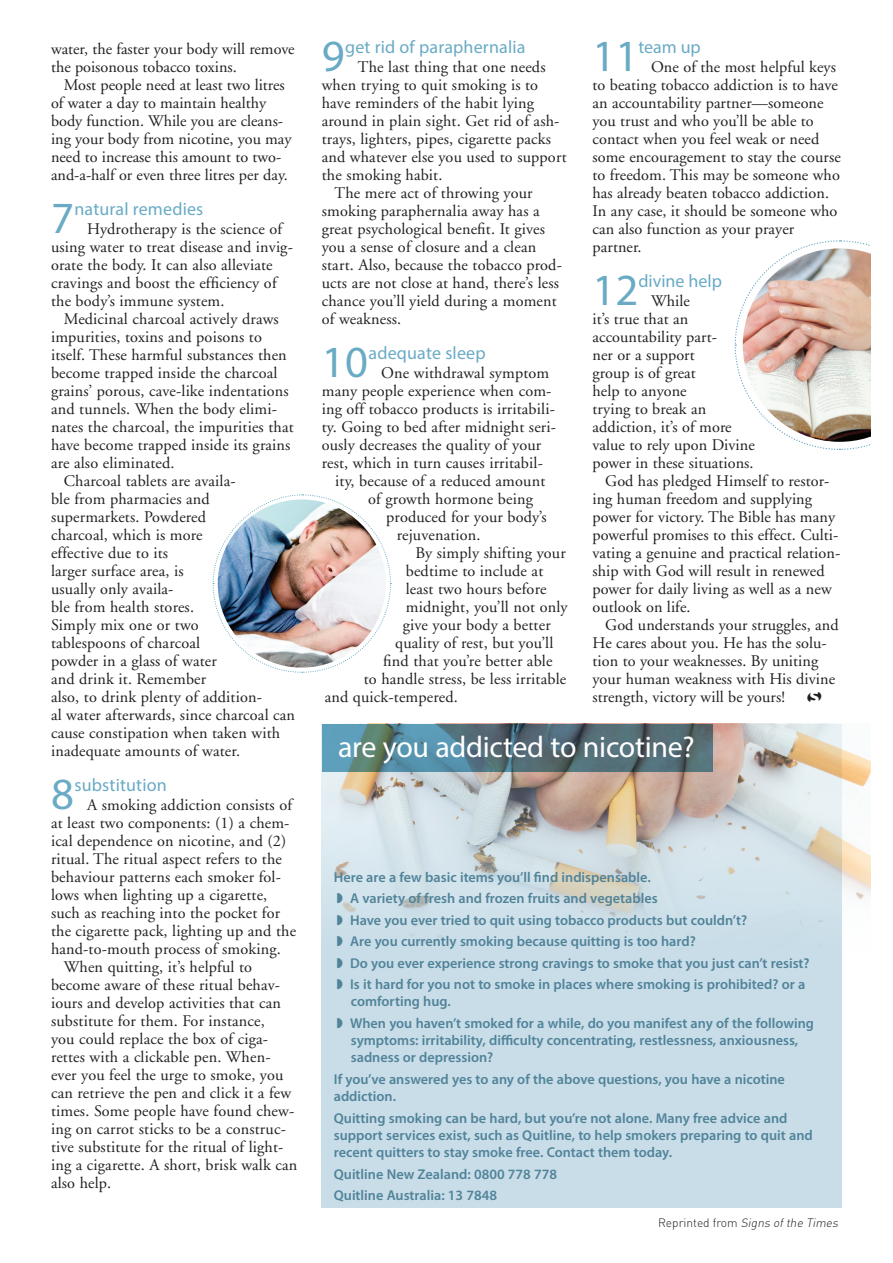
<style>
.page{position:relative;width:893px;height:1263px;background:#fff}
.page>*{position:absolute;margin:0;border:0;box-sizing:border-box;transform-origin:0 0}
.Article-SubHead_1{font:44.7px "Myriad Pro";color:#69aac5}
.BoxTitles_2-Myriad_R{font:30px "Myriad Pro";letter-spacing:-.01em;color:#fff}
.Article-SubHead_1-2{font:18px "Myriad Pro";letter-spacing:.01em;color:#69aac5}
.Article-BodyText{font:16.2px/18px "Adobe Garamond";letter-spacing:.01em;color:#231f20}
.BoxText-Bold{font:600 14.25px/17.2px "Myriad Pro";color:#518399}
.Article-BodyText-2{font:13.5px "Myriad Sketch";color:#231f20}
.t1{font:italic 300 12px "DIN";color:#231f20}
.s1{font-style:normal}
</style>
<div class="page">
<div style="left:322px;top:724px;width:520px;height:484px;background:#c8dde8"></div>
<img style="left:322px;top:724px;width:549px;height:217px">
<svg style="left:734px;top:240px;width:137px;height:210px"></svg>
<img style="left:743px;top:248px;width:128px;height:194px">
<svg style="left:212px;top:494px;width:180px;height:179px"></svg>
<img style="left:218px;top:499px;width:168px;height:169px;border-radius:84px">
<svg style="left:322px;top:724px;width:390px;height:47px;background:#547682"></svg>
<p class="Article-BodyText" style="left:51px;top:40px;width:245px">water, the faster your body will remove the poisonous tobacco toxins.</p>
<p class="Article-BodyText" style="left:51px;top:76px;width:242px;text-indent:13px">Most people need at least two litres of water a day to maintain healthy body function. While you are cleans&shy;ing your body from nicotine, you may need to increase this amount to two&shy;and-a-half or even three litres per day.</p>
<p class="Article-SubHead_1" style="left:51px;top:190px;width:24px">7</p>
<p class="Article-SubHead_1-2" style="left:74px;top:197px;width:130px">natural remedies</p>
<p class="Article-BodyText" style="left:51px;top:220px;width:243px;text-indent:36px">Hydrotherapy is the science of using water to treat disease and invig&shy;orate the body. It can also alleviate cravings and boost the efficiency of the body’s immune system.</p>
<p class="Article-BodyText" style="left:51px;top:310px;width:244px;text-indent:13px">Medicinal charcoal actively draws impurities, toxins and poisons to itself. These harmful substances then become trapped inside the charcoal grains’ porous, cave-like indentations and tunnels. When the body elimi&shy;nates the charcoal, the impurities that have become trapped inside its grains are also eliminated.</p>
<p class="Article-BodyText" style="left:51px;top:472px;width:246px;text-indent:13px">Charcoal tablets are availa-<br>ble from pharmacies and supermarkets. Powdered<br>charcoal, which is more<br>effective due to its<br>larger surface area, is<br>usually only availa-<br>ble from health stores.<br>Simply mix one or two<br>tablespoons of charcoal<br>powder in a glass of water<br>and drink it. Remember<br>also, to drink plenty of addition-<br>al water afterwards, since charcoal can cause constipation when taken with inadequate amounts of water.</p>
<p class="Article-SubHead_1" style="left:51px;top:766px;width:24px">8</p>
<p class="Article-SubHead_1-2" style="left:74px;top:773px;width:94px">substitution</p>
<p class="Article-BodyText" style="left:51px;top:796px;width:247px;text-indent:36px">A smoking addiction consists of at least two components: (1) a chem&shy;ical dependence on nicotine, and (2) ritual. The ritual aspect refers to the behaviour patterns each smoker fol&shy;lows when lighting up a cigarette, such as reaching into the pocket for the cigarette pack, lighting up and the hand-to-mouth process of smoking.</p>
<p class="Article-BodyText" style="left:51px;top:958px;width:248px;text-indent:13px">When quitting, it’s helpful to become aware of these ritual behav&shy;iours and develop activities that can substitute for them. For instance,<br>you could replace the box of ciga&shy;rettes with a clickable pen. When&shy;ever you feel the urge to smoke, you can retrieve the pen and click it a few times. Some people have found chew&shy;ing on carrot sticks to be a construc&shy;tive substitute for the ritual of light&shy;ing a cigarette. A short, brisk walk can also help.</p>
<p class="Article-SubHead_1" style="left:322px;top:28px;width:24px">9</p>
<p class="Article-SubHead_1-2" style="left:345px;top:35px;width:182px">get rid of paraphernalia</p>
<p class="Article-BodyText" style="left:322px;top:58px;width:246px;text-indent:36px">The last thing that one needs when trying to quit smoking is to have reminders of the habit lying around in plain sight. Get rid of ash&shy;trays, lighters, pipes, cigarette packs and whatever else you used to support the smoking habit.</p>
<p class="Article-BodyText" style="left:322px;top:184px;width:242px;text-indent:13px">The mere act of throwing your smoking paraphernalia away has a great psychological benefit. It gives you a sense of closure and a clean start. Also, because the tobacco prod&shy;ucts are not close at hand, there’s less chance you’ll yield during a moment of weakness.</p>
<p class="Article-SubHead_1" style="left:322px;top:334px;width:48px">10</p>
<p class="Article-SubHead_1-2" style="left:368px;top:341px;width:119px">adequate sleep</p>
<p class="Article-BodyText" style="left:381px;top:364px;width:170px">One withdrawal symptom</p>
<p class="Article-BodyText" style="left:322px;top:382px;width:231px">many people experience when com-</p>
<p class="Article-BodyText" style="left:322px;top:400px;width:235px">ing off tobacco products is irritabili-</p>
<p class="Article-BodyText" style="left:322px;top:418px;width:236px">ty. Going to bed after midnight seri-</p>
<p class="Article-BodyText" style="left:322px;top:436px;width:221px">ously decreases the quality of your</p>
<p class="Article-BodyText" style="left:322px;top:454px;width:223px">rest, which in turn causes irritabil-</p>
<p class="Article-BodyText" style="left:335px;top:472px;width:212px">ity, because of a reduced amount</p>
<p class="Article-BodyText" style="left:368px;top:490px;width:166px">of growth hormone being</p>
<p class="Article-BodyText" style="left:386px;top:508px;width:162px">produced for your body’s</p>
<p class="Article-BodyText" style="left:397px;top:526px;width:85px">rejuvenation.</p>
<p class="Article-BodyText" style="left:415px;top:544px;width:152px">By simply shifting your</p>
<p class="Article-BodyText" style="left:406px;top:562px;width:139px">bedtime to include at</p>
<p class="Article-BodyText" style="left:406px;top:580px;width:142px">least two hours before</p>
<p class="Article-BodyText" style="left:406px;top:598px;width:163px">midnight, you’ll not only</p>
<p class="Article-BodyText" style="left:403px;top:616px;width:149px">give your body a better</p>
<p class="Article-BodyText" style="left:395px;top:634px;width:160px">quality of rest, but you’ll</p>
<p class="Article-BodyText" style="left:383px;top:652px;width:171px">find that you’re better able</p>
<p class="Article-BodyText" style="left:364px;top:670px;width:204px">to handle stress, be less irritable</p>
<p class="Article-BodyText" style="left:325px;top:688px;width:135px">and quick-tempered.</p>
<p class="Article-SubHead_1" style="left:592px;top:28px;width:47px">11</p>
<p class="Article-SubHead_1-2" style="left:638px;top:35px;width:64px">team up</p>
<p class="Article-BodyText" style="left:592px;top:58px;width:250px;text-indent:59px">One of the most helpful keys to beating tobacco addiction is to have an accountability partner—someone you trust and who you’ll be able to contact when you feel weak or need some encouragement to stay the course to freedom. This may be someone who has already beaten tobacco addiction.<br>In any case, it should be someone who can also function as your prayer partner.</p>
<p class="Article-SubHead_1" style="left:592px;top:262px;width:47px">12</p>
<p class="Article-SubHead_1-2" style="left:638px;top:269px;width:85px">divine help</p>
<p class="Article-BodyText" style="left:592px;top:292px;width:164px;text-indent:59px">While<br>it’s true that an accountability part-<br>ner or a support<br>group is of great<br>help to anyone<br>trying to break an addiction, it’s of more value to rely upon Divine power in these situations.</p>
<p class="Article-BodyText" style="left:592px;top:472px;width:249px;text-indent:13px">God has pledged Himself to restor&shy;ing human freedom and supplying power for victory. The Bible has many powerful promises to this effect. Culti&shy;vating a genuine and practical relation&shy;ship with God will result in renewed power for daily living as well as a new outlook on life.</p>
<p class="Article-BodyText" style="left:592px;top:616px;width:248px;text-indent:13px">God understands your struggles, and He cares about you. He has the solu&shy;tion to your weaknesses. By uniting your human weakness with His divine strength, victory will be yours!</p>
<p class="Article-BodyText-2" style="left:807px;top:690px;width:16px">½</p>
<p class="BoxTitles_2-Myriad_R" style="left:338px;top:728px;width:358px">are you addicted to nicotine?</p>
<p class="BoxText-Bold" style="left:334px;top:868px;width:318px">Here are a few basic items you’ll find indispensable.</p>
<p class="BoxText-Bold" style="left:337px;top:890px;width:322px">◗ A variety of fresh and frozen fruits and vegetables</p>
<p class="BoxText-Bold" style="left:337px;top:911px;width:412px">◗ Have you ever tried to quit using tobacco products but couldn’t?</p>
<p class="BoxText-Bold" style="left:337px;top:933px;width:360px">◗ Are you currently smoking because quitting is too hard?</p>
<p class="BoxText-Bold" style="left:337px;top:954px;width:474px">◗ Do you ever experience strong cravings to smoke that you just can’t resist?</p>
<p class="BoxText-Bold" style="left:351px;top:976px;width:456px;text-indent:-14px">◗ Is it hard for you not to smoke in places where smoking is prohibited? or a comforting hug.</p>
<p class="BoxText-Bold" style="left:351px;top:1015px;width:465px;text-indent:-14px">◗ When you haven’t smoked for a while, do you manifest any of the following symptoms: irritability, difficulty concentrating, restlessness, anxiousness, sadness or depression?</p>
<p class="BoxText-Bold" style="left:334px;top:1071px;width:453px">If you’ve answered yes to any of the above questions, you have a nicotine addiction.</p>
<p class="BoxText-Bold" style="left:334px;top:1109px;width:480px">Quitting smoking can be hard, but you’re not alone. Many free advice and support services exist, such as Quitline, to help smokers preparing to quit and recent quitters to stay smoke free. Contact them today.</p>
<p class="BoxText-Bold" style="left:334px;top:1165px;width:225px">Quitline New Zealand: 0800 778 778</p>
<p class="BoxText-Bold" style="left:334px;top:1187px;width:165px">Quitline Australia: 13 7848</p>
<p class="t1" style="left:658px;top:1215px;width:184px"><span class="s1">Reprinted from</span> Signs ofthe Times</p>
</div>
